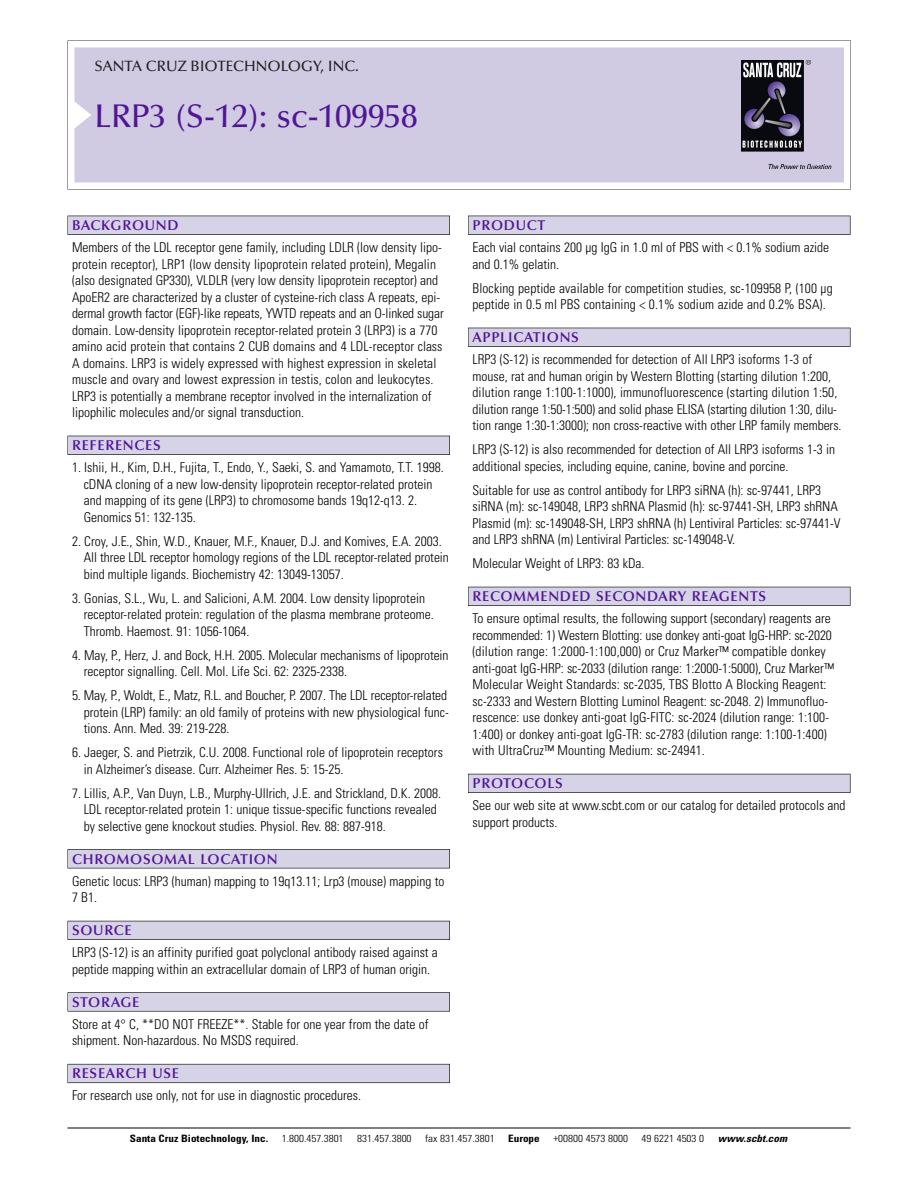
<style>
.page{position:relative;width:918px;height:1188px;background:#fff}
.page>*{position:absolute;margin:0;border:0;box-sizing:border-box;transform-origin:0 0}
.t1{font:500 33px "Optima";color:#511695}
.t2{font:500 15px "Optima";color:#231f20}
.t3{font:600 14.25px "Optima";letter-spacing:.05em;color:#511695}
.t4{font:300 condensed 13.5px/16.5px "Univers";color:#000}
.t5{font:300 condensed 10.2px "Univers";color:#000;scale:1.1 1}
.t6{font:700 condensed 10.2px "Univers";color:#000;scale:1.1 1}
.t7{font:italic 700 condensed 10.2px "Univers";letter-spacing:.005em;color:#000;scale:1.1 1}
</style>
<div class="page">
<svg style="left:68px;top:40px;width:783px;height:149px"></svg>
<div style="left:74px;top:47px;width:770px;height:135px;background:#d1cae3"></div>
<img style="left:741px;top:60px;width:90px;height:108px">
<div style="left:68px;top:216px;width:382px;height:19px;background:#525155"></div>
<div style="left:68px;top:216px;width:381px;height:18px;background:#d7d3e7"></div>
<div style="left:68px;top:436px;width:382px;height:19px;background:#515055"></div>
<div style="left:68px;top:436px;width:381px;height:18px;background:#d7d3e7"></div>
<div style="left:68px;top:849px;width:382px;height:19px;background:#545357"></div>
<div style="left:68px;top:850px;width:381px;height:18px;background:#d7d3e7"></div>
<div style="left:68px;top:921px;width:382px;height:19px;background:#54535a"></div>
<div style="left:68px;top:921px;width:381px;height:18px;background:#d7d3e7"></div>
<svg style="left:68px;top:992px;width:382px;height:20px"></svg>
<div style="left:68px;top:993px;width:381px;height:18px;background:#d7d3e7"></div>
<div style="left:68px;top:1064px;width:382px;height:19px;background:#66646e"></div>
<div style="left:68px;top:1064px;width:381px;height:18px;background:#d7d3e7"></div>
<div style="left:468px;top:216px;width:382px;height:19px;background:#525155"></div>
<div style="left:468px;top:216px;width:382px;height:18px;background:#d7d3e7"></div>
<div style="left:468px;top:328px;width:382px;height:19px;background:#515055"></div>
<div style="left:468px;top:328px;width:382px;height:18px;background:#d7d3e7"></div>
<div style="left:468px;top:587px;width:382px;height:19px;background:#525158"></div>
<div style="left:468px;top:587px;width:382px;height:18px;background:#d7d3e7"></div>
<div style="left:468px;top:774px;width:382px;height:19px;background:#54535a"></div>
<div style="left:468px;top:774px;width:382px;height:18px;background:#d7d3e7"></div>
<hr style="left:68px;top:1128px;width:782px;height:1px;background:#000">
<p class="t2" style="left:94px;top:61px;width:266px">SANTA CRUZ BIOTECHNOLOGY, INC.</p>
<h1 class="t1" style="left:94px;top:103px;width:325px">LRP3 (S-12): sc-109958</h1>
<p class="t3" style="left:72px;top:219px;width:108px">BACKGROUND</p>
<p class="t4" style="left:72px;top:240px;width:373px">Members of the LDL receptor gene family, including LDLR (low density lipo&shy;protein receptor), LRP1 (low density lipoprotein related protein), Megalin (also designated GP330), VLDLR (very low density lipoprotein receptor) and ApoER2 are characterized by a cluster of cysteine-rich class A repeats, epi&shy;dermal growth factor (EGF)-like repeats, YWTD repeats and an O-linked sugar domain. Low-density lipoprotein receptor-related protein 3 (LRP3) is a 770 amino acid protein that contains 2 CUB domains and 4 LDL-receptor class A domains. LRP3 is widely expressed with highest expression in skeletal muscle and ovary and lowest expression in testis, colon and leukocytes.<br>LRP3 is potentially a membrane receptor involved in the internalization of lipophilic molecules and/or signal transduction.</p>
<p class="t3" style="left:72px;top:440px;width:90px">REFERENCES</p>
<p class="t4" style="left:84px;top:460px;width:362px;text-indent:-12px">1. Ishii, H., Kim, D.H., Fujita, T., Endo, Y., Saeki, S. and Yamamoto, T.T. 1998. cDNA cloning of a new low-density lipoprotein receptor-related protein and mapping of its gene (LRP3) to chromosome bands 19q12-q13. 2.<br>Genomics 51: 132-135.</p>
<p class="t4" style="left:84px;top:534px;width:367px;text-indent:-12px">2. Croy, J.E., Shin, W.D., Knauer, M.F., Knauer, D.J. and Komives, E.A. 2003.<br>All three LDL receptor homology regions of the LDL receptor-related protein bind multiple ligands. Biochemistry 42: 13049-13057.</p>
<p class="t4" style="left:84px;top:591px;width:351px;text-indent:-12px">3. Gonias, S.L., Wu, L. and Salicioni, A.M. 2004. Low density lipoprotein receptor-related protein: regulation of the plasma membrane proteome.<br>Thromb. Haemost. 91: 1056-1064.</p>
<p class="t4" style="left:84px;top:648px;width:366px;text-indent:-12px">4. May, P., Herz, J. and Bock, H.H. 2005. Molecular mechanisms of lipoprotein receptor signalling. Cell. Mol. Life Sci. 62: 2325-2338.</p>
<p class="t4" style="left:84px;top:688px;width:367px;text-indent:-12px">5. May, P., Woldt, E., Matz, R.L. and Boucher, P. 2007. The LDL receptor-related protein (LRP) family: an old family of proteins with new physiological func&shy;tions. Ann. Med. 39: 219-228.</p>
<p class="t4" style="left:84px;top:745px;width:361px;text-indent:-12px">6. Jaeger, S. and Pietrzik, C.U. 2008. Functional role of lipoprotein receptors in Alzheimer’s disease. Curr. Alzheimer Res. 5: 15-25.</p>
<p class="t4" style="left:84px;top:786px;width:359px;text-indent:-12px">7. Lillis, A.P., Van Duyn, L.B., Murphy-Ullrich, J.E. and Strickland, D.K. 2008.<br>LDL receptor-related protein 1: unique tissue-specific functions revealed by selective gene knockout studies. Physiol. Rev. 88: 887-918.</p>
<p class="t3" style="left:72px;top:853px;width:207px">CHROMOSOMAL LOCATION</p>
<p class="t4" style="left:72px;top:874px;width:374px">Genetic locus: LRP3 (human) mapping to 19q13.11; Lrp3 (mouse) mapping to<br>7 B1.</p>
<p class="t3" style="left:72px;top:925px;width:61px">SOURCE</p>
<p class="t4" style="left:72px;top:945px;width:367px">LRP3 (S-12) is an affinity purified goat polyclonal antibody raised against a peptide mapping within an extracellular domain of LRP3 of human origin.</p>
<p class="t3" style="left:72px;top:996px;width:69px">STORAGE</p>
<p class="t4" style="left:72px;top:1017px;width:358px">Store at 4° C, **DO NOT FREEZE**. Stable for one year from the date of shipment. Non-hazardous. No MSDS required.</p>
<p class="t3" style="left:72px;top:1068px;width:109px">RESEARCH USE</p>
<p class="t4" style="left:72px;top:1088px;width:290px">For research use only, not for use in diagnostic procedures.</p>
<p class="t3" style="left:473px;top:219px;width:74px">PRODUCT</p>
<p class="t4" style="left:473px;top:240px;width:358px">Each vial contains 200 µg IgG in 1.0 ml of PBS with &lt; 0.1% sodium azide and 0.1% gelatin.</p>
<p class="t4" style="left:473px;top:281px;width:362px">Blocking peptide available for competition studies, sc-109958 P, (100 µg peptide in 0.5 ml PBS containing &lt; 0.1% sodium azide and 0.2% BSA).</p>
<p class="t3" style="left:473px;top:332px;width:108px">APPLICATIONS</p>
<p class="t4" style="left:473px;top:352px;width:371px">LRP3 (S-12) is recommended for detection of All LRP3 isoforms 1-3 of mouse, rat and human origin by Western Blotting (starting dilution 1:200, dilution range 1:100-1:1000), immunofluorescence (starting dilution 1:50, dilution range 1:50-1:500) and solid phase ELISA (starting dilution 1:30, dilu&shy;tion range 1:30-1:3000); non cross-reactive with other LRP family members.</p>
<p class="t4" style="left:473px;top:442px;width:364px">LRP3 (S-12) is also recommended for detection of All LRP3 isoforms 1-3 in additional species, including equine, canine, bovine and porcine.</p>
<p class="t4" style="left:473px;top:483px;width:370px">Suitable for use as control antibody for LRP3 siRNA (h): sc-97441, LRP3 siRNA (m): sc-149048, LRP3 shRNA Plasmid (h): sc-97441-SH, LRP3 shRNA Plasmid (m): sc-149048-SH, LRP3 shRNA (h) Lentiviral Particles: sc-97441-V and LRP3 shRNA (m) Lentiviral Particles: sc-149048-V.</p>
<p class="t4" style="left:473px;top:556px;width:174px">Molecular Weight of LRP3: 83 kDa.</p>
<p class="t3" style="left:473px;top:591px;width:295px">RECOMMENDED SECONDARY REAGENTS</p>
<p class="t4" style="left:473px;top:611px;width:363px">To ensure optimal results, the following support (secondary) reagents are recommended: 1) Western Blotting: use donkey anti-goat IgG-HRP: sc-2020 (dilution range: 1:2000-1:100,000) or Cruz Marker™ compatible donkey anti-goat IgG-HRP: sc-2033 (dilution range: 1:2000-1:5000), Cruz Marker™ Molecular Weight Standards: sc-2035, TBS Blotto A Blocking Reagent: sc-2333 and Western Blotting Luminol Reagent: sc-2048. 2) Immunofluo&shy;rescence: use donkey anti-goat IgG-FITC: sc-2024 (dilution range: 1:100- 1:400) or donkey anti-goat IgG-TR: sc-2783 (dilution range: 1:100-1:400) with UltraCruz™ Mounting Medium: sc-24941.</p>
<p class="t3" style="left:473px;top:778px;width:92px">PROTOCOLS</p>
<p class="t4" style="left:473px;top:798px;width:375px">See our web site at www.scbt.com or our catalog for detailed protocols and support products.</p>
<p class="t6" style="left:130px;top:1135px;width:127px">Santa Cruz Biotechnology, Inc.</p>
<p class="t5" style="left:282px;top:1135px;width:58px">1.800.457.3801</p>
<p class="t5" style="left:357px;top:1135px;width:51px">831.457.3800</p>
<p class="t5" style="left:425px;top:1135px;width:65px">fax 831.457.3801</p>
<p class="t6" style="left:508px;top:1135px;width:30px">Europe</p>
<p class="t5" style="left:553px;top:1135px;width:69px">+00800 4573 8000</p>
<p class="t5" style="left:642px;top:1135px;width:58px">49 6221 4503 0</p>
<p class="t7" style="left:718px;top:1135px;width:64px">www.scbt.com</p>
</div>
